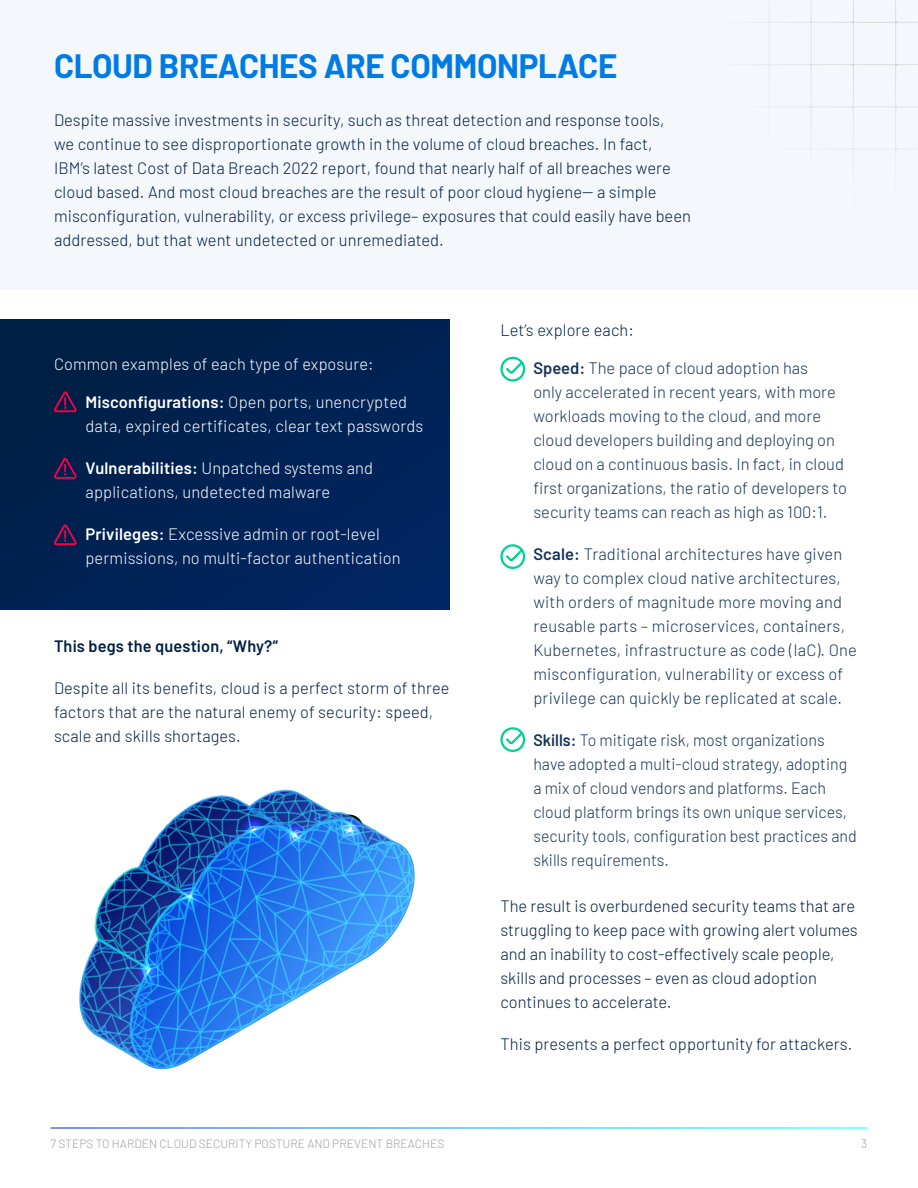
<style>
.page{position:relative;width:918px;height:1188px;background:#fff}
.page>*{position:absolute;margin:0;border:0;box-sizing:border-box;transform-origin:0 0}
.t1{font:700 33px "Barlow";letter-spacing:-.01em;color:#007be4}
.t2{font:300 16.5px/24px "Barlow";letter-spacing:.005em;color:#001f45}
.t3{font:300 16.5px/24px "Barlow";color:#153557}
.t4{font:300 16.5px/24px "Barlow";letter-spacing:.01em;color:#fff}
.t5{font:600 16.5px "Barlow";letter-spacing:.01em;color:#001f45}
.t6{font:300 12px "Barlow";color:#9d9fa2}
.s1{font-weight:600}
</style>
<div class="page">
<div style="left:0;top:0;width:918px;height:290px;background:#f4f7fc"></div>
<div style="left:0;top:320px;width:450px;height:290px;background:linear-gradient(to right,#002049,#00245c)"></div>
<hr style="left:705px;top:22px;width:63px;height:1px;background:#dbdbdb">
<hr style="left:770px;top:22px;width:41px;height:1px;background:#dbdbdb">
<hr style="left:812px;top:22px;width:41px;height:1px;background:#dbdbdb">
<hr style="left:854px;top:22px;width:41px;height:1px;background:#dbdbdb">
<hr style="left:705px;top:64px;width:63px;height:1px;background:#dbdbdb">
<hr style="left:770px;top:64px;width:41px;height:1px;background:#dbdbdb">
<hr style="left:812px;top:64px;width:41px;height:1px;background:#dbdbdb">
<hr style="left:854px;top:64px;width:41px;height:1px;background:#dbdbdb">
<hr style="left:780px;top:148px;width:31px;height:2px;background:#dbdbdb">
<hr style="left:812px;top:148px;width:41px;height:2px;background:#dbdbdb">
<hr style="left:854px;top:148px;width:41px;height:2px;background:#dbdbdb">
<hr style="left:896px;top:148px;width:22px;height:2px;background:#dbdbdb">
<hr style="left:770px;top:106px;width:41px;height:1px;background:#dbdbdb">
<hr style="left:812px;top:106px;width:41px;height:1px;background:#dbdbdb">
<hr style="left:854px;top:106px;width:41px;height:1px;background:#dbdbdb">
<hr style="left:895px;top:150px;width:1px;height:63px;background:#dbdbdb">
<hr style="left:895px;top:107px;width:1px;height:41px;background:#dbdbdb">
<hr style="left:895px;top:65px;width:1px;height:41px;background:#dbdbdb">
<hr style="left:895px;top:23px;width:1px;height:41px;background:#dbdbdb">
<svg style="left:895px;top:0;width:23px;height:23px"></svg>
<svg style="left:895px;top:64px;width:23px;height:1px"></svg>
<svg style="left:895px;top:106px;width:23px;height:1px"></svg>
<hr style="left:853px;top:150px;width:1px;height:63px;background:#dbdbdb">
<hr style="left:853px;top:107px;width:1px;height:41px;background:#dbdbdb">
<hr style="left:853px;top:65px;width:1px;height:41px;background:#dbdbdb">
<hr style="left:853px;top:23px;width:1px;height:41px;background:#dbdbdb">
<svg style="left:853px;top:0;width:1px;height:23px"></svg>
<hr style="left:768px;top:107px;width:2px;height:31px;background:#dbdbdb">
<hr style="left:768px;top:65px;width:2px;height:41px;background:#dbdbdb">
<hr style="left:768px;top:23px;width:2px;height:41px;background:#dbdbdb">
<hr style="left:768px;top:0;width:2px;height:22px;background:#dbdbdb">
<hr style="left:811px;top:107px;width:1px;height:41px;background:#dbdbdb">
<hr style="left:811px;top:65px;width:1px;height:41px;background:#dbdbdb">
<hr style="left:811px;top:23px;width:1px;height:41px;background:#dbdbdb">
<svg style="left:811px;top:0;width:1px;height:23px"></svg>
<div style="left:500px;top:357px;width:25px;height:24px;border:2px solid #00d095;border-radius:50%"></div>
<svg style="left:503px;top:360px;width:22px;height:16px"></svg>
<svg style="left:502px;top:545px;width:22px;height:23px"></svg>
<div style="left:500px;top:544px;width:25px;height:25px;border:2px solid #00d095;border-radius:50%"></div>
<svg style="left:503px;top:547px;width:22px;height:16px"></svg>
<svg style="left:502px;top:728px;width:22px;height:23px"></svg>
<div style="left:500px;top:727px;width:25px;height:25px;border:2px solid #00d095;border-radius:50%"></div>
<svg style="left:503px;top:730px;width:22px;height:16px"></svg>
<svg style="left:54px;top:391px;width:23px;height:21px"></svg>
<svg style="left:54px;top:458px;width:23px;height:21px"></svg>
<svg style="left:54px;top:524px;width:23px;height:21px"></svg>
<svg style="left:79px;top:790px;width:334px;height:278px"></svg>
<svg style="left:335px;top:815px;width:28px;height:28px"></svg>
<svg style="left:280px;top:821px;width:29px;height:28px"></svg>
<svg style="left:239px;top:815px;width:29px;height:28px"></svg>
<svg style="left:175px;top:882px;width:29px;height:29px"></svg>
<svg style="left:135px;top:956px;width:28px;height:29px"></svg>
<h1 class="t1" style="left:54px;top:42px;width:565px">CLOUD BREACHES ARE COMMONPLACE</h1>
<p class="t2" style="left:54px;top:107px;width:639px">Despite massive investments in security, such as threat detection and response tools,<br>we continue to see disproportionate growth in the volume of cloud breaches. In fact, IBM’s latest Cost of Data Breach 2022 report, found that nearly half of all breaches were cloud based. And most cloud breaches are the result of poor cloud hygiene-- a simple misconfiguration, vulnerability, or excess privilege– exposures that could easily have been addressed, but that went undetected or unremediated.</p>
<p class="t4" style="left:54px;top:351px;width:321px">Common examples of each type of exposure:</p>
<p class="t4" style="left:86px;top:388px;width:340px"><span class="s1">Misconfigurations:</span> Open ports, unencrypted data, expired certificates, clear text passwords</p>
<p class="t4" style="left:86px;top:454px;width:289px"><span class="s1">Vulnerabilities:</span> Unpatched systems and applications, undetected malware</p>
<p class="t4" style="left:86px;top:520px;width:317px"><span class="s1">Privileges:</span> Excessive admin or root-level permissions, no multi-factor authentication</p>
<p class="t5" style="left:54px;top:634px;width:226px">This begs the question, “Why?”</p>
<p class="t2" style="left:54px;top:675px;width:397px">Despite all its benefits, cloud is a perfect storm of three factors that are the natural enemy of security: speed, scale and skills shortages.</p>
<p class="t2" style="left:500px;top:317px;width:135px">Let’s explore each:</p>
<p class="t3" style="left:533px;top:354px;width:315px;text-indent:-23px"><span class="s1">• Speed:</span> The pace of cloud adoption has<br>only accelerated in recent years, with more workloads moving to the cloud, and more cloud developers building and deploying on cloud on a continuous basis. In fact, in cloud first organizations, the ratio of developers to security teams can reach as high as 100:1.</p>
<p class="t3" style="left:533px;top:540px;width:325px;text-indent:-23px"><span class="s1">• Scale:</span> Traditional architectures have given way to complex cloud native architectures, with orders of magnitude more moving and reusable parts – microservices, containers, Kubernetes, infrastructure as code (IaC). One misconfiguration, vulnerability or excess of privilege can quickly be replicated at scale.</p>
<p class="t3" style="left:533px;top:726px;width:325px;text-indent:-23px"><span class="s1">• Skills:</span> To mitigate risk, most organizations have adopted a multi-cloud strategy, adopting a mix of cloud vendors and platforms. Each cloud platform brings its own unique services, security tools, configuration best practices and skills requirements.</p>
<p class="t2" style="left:500px;top:893px;width:359px">The result is overburdened security teams that are struggling to keep pace with growing alert volumes and an inability to cost-effectively scale people, skills and processes – even as cloud adoption continues to accelerate.</p>
<p class="t2" style="left:500px;top:1031px;width:354px">This presents a perfect opportunity for attackers.</p>
<p class="t6" style="left:51px;top:1135px;width:395px">7 STEPS TO HARDEN CLOUD SECURITY POSTURE AND PREVENT BREACHES</p>
<p class="t6" style="left:861px;top:1135px;width:8px">3</p>
</div>
